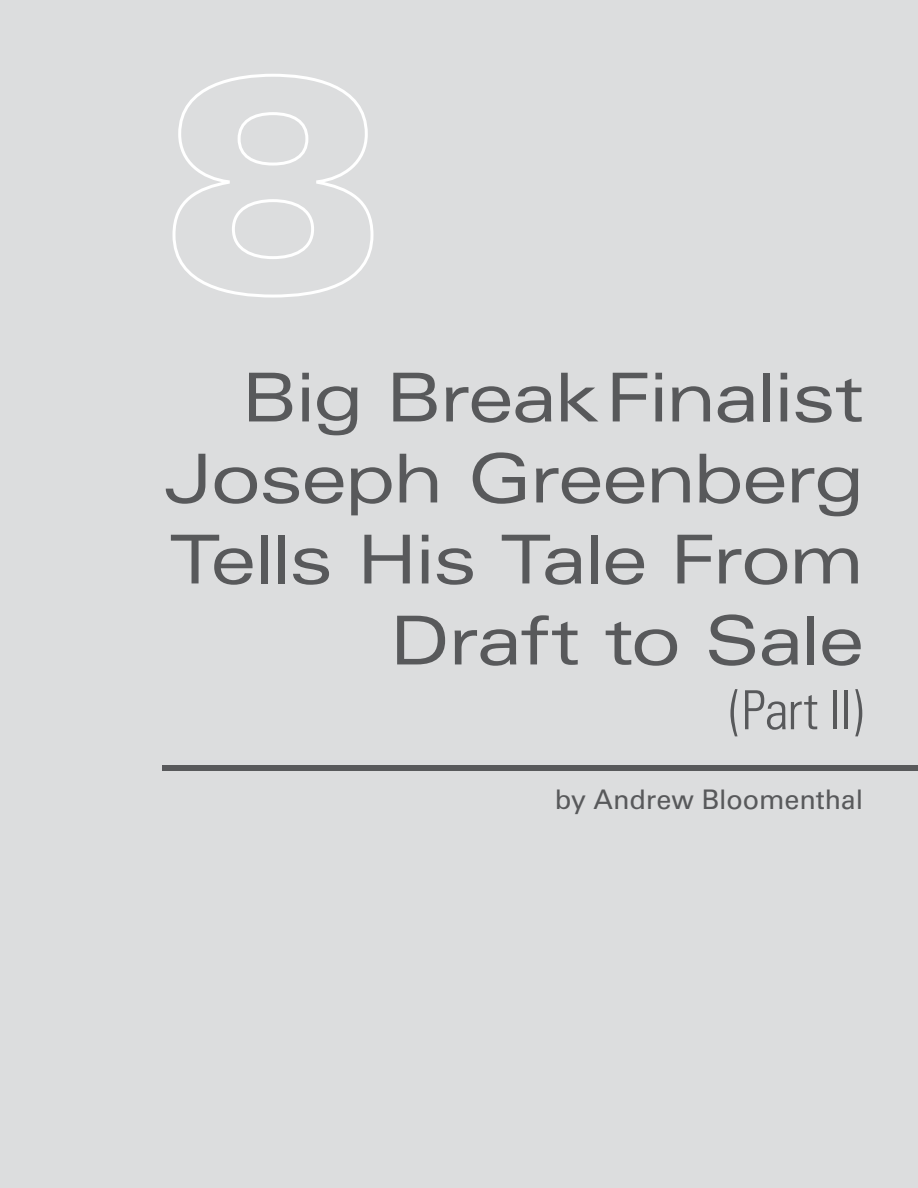
<style>
.page{position:relative;width:918px;height:1188px;background:#dcddde}
.page>*{position:absolute;margin:0;border:0;box-sizing:border-box;transform-origin:0 0}
.t1{font:expanded 67.5px/81px "Univers";letter-spacing:-.03em;color:#58595b;text-align:right}
.t2{font:300 condensed 54px "Univers";letter-spacing:-.02em;color:#58595b}
.t3{font:27px "Univers";letter-spacing:-.005em;color:#58595b}
</style>
<div class="page">
<div style="left:162px;top:765px;width:756px;height:6px;background:#58595b"></div>
<svg style="left:172px;top:74px;width:202px;height:224px"></svg>
<p class="t1" style="left:163px;top:356px;width:703px">Big BreakFinalist<br>Joseph Greenberg<br>Tells His Tale From<br>Draft to Sale</p>
<p class="t2" style="left:729px;top:678px;width:137px">(Part II)</p>
<p class="t3" style="left:555px;top:784px;width:310px">by Andrew Bloomenthal</p>
</div>
